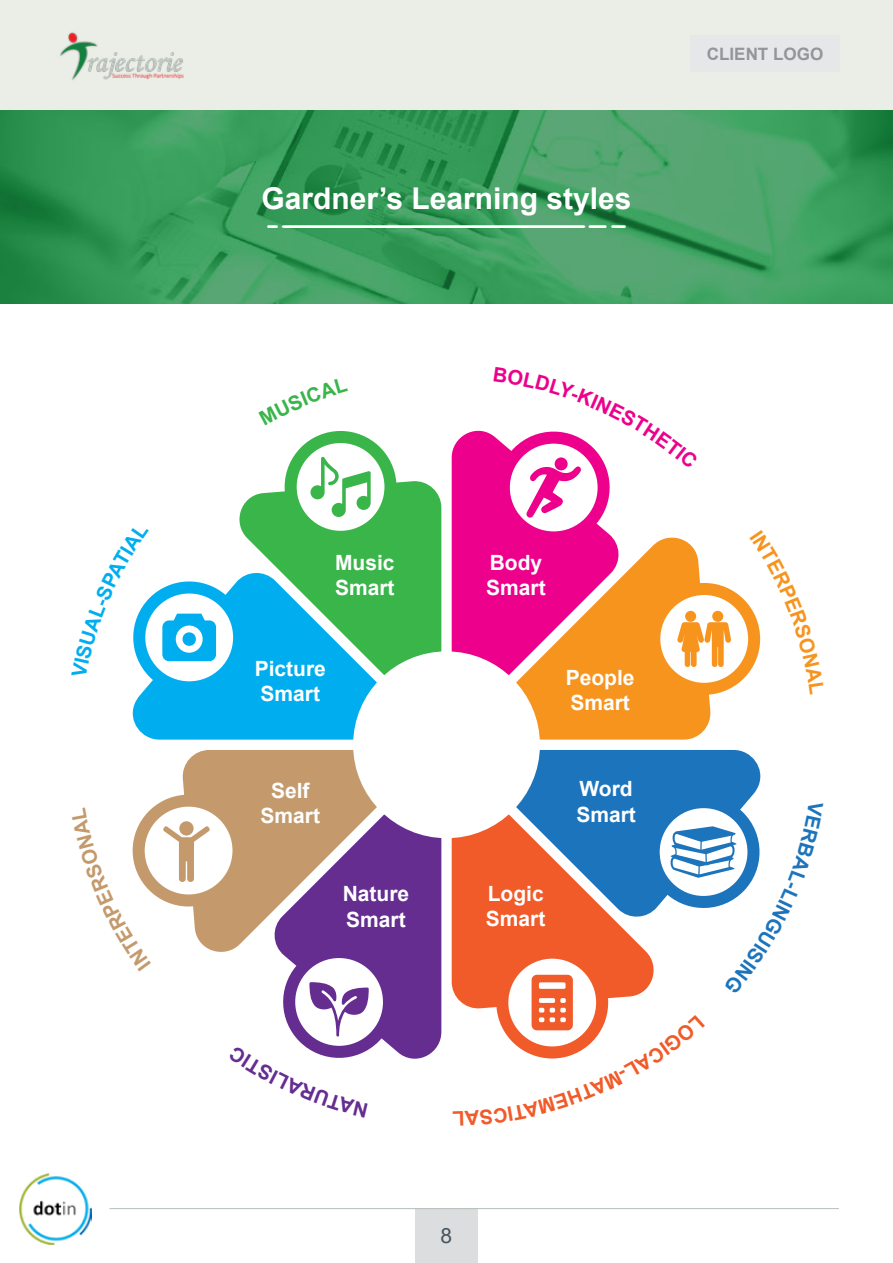
<style>
.page{position:relative;width:893px;height:1263px;background:#fff}
.page>*{position:absolute;margin:0;border:0;box-sizing:border-box;transform-origin:0 0}
.t1{font:700 30px "Arial";color:#fff}
.t2{font:700 21px/25.2px "Arial";color:#fff}
.t3{font:21px "Arial";color:#455560}
.t4{font:700 17.1px "Arial";color:#939598}
</style>
<div class="page">
<div style="left:415px;top:1208px;width:63px;height:55px;background:#dcddde"></div>
<hr style="left:109px;top:1208px;width:730px;height:1px;background:#b6bfba">
<div style="left:0;top:0;width:893px;height:261px;background:#eaeee7"></div>
<img style="left:0;top:111px;width:893px;height:193px">
<img style="left:60px;top:32px;width:124px;height:48px">
<div style="left:690px;top:36px;width:150px;height:36px;background:#e6e7e8"></div>
<img style="left:20px;top:1174px;width:71px;height:70px">
<svg style="left:239px;top:431px;width:202px;height:229px;fill:#39b54a"></svg>
<div style="left:297px;top:443px;width:87px;height:88px;background:#fff;border-radius:50%"></div>
<svg style="left:531px;top:537px;width:218px;height:203px;fill:#f7941e"></svg>
<div style="left:660px;top:595px;width:88px;height:88px;background:#fff;border-radius:50%"></div>
<svg style="left:132px;top:570px;width:273px;height:170px;background:#1fb5ca"></svg>
<div style="left:383px;top:829px;width:58px;height:230px;background:#662d91"></div>
<div style="left:521px;top:750px;width:240px;height:51px;background:#1c75bc"></div>
<svg style="left:452px;top:430px;width:170px;height:274px;background:#f03677"></svg>
<svg style="left:151px;top:750px;width:254px;height:209px;fill:#c49a6c"></svg>
<div style="left:145px;top:807px;width:87px;height:87px;background:#fff;border-radius:50%"></div>
<div style="left:353px;top:651px;width:187px;height:187px;background:#fff;border-radius:50%"></div>
<svg style="left:310px;top:457px;width:61px;height:60px"></svg>
<div style="left:712px;top:611px;width:11px;height:11px;background:#f7941e;border-radius:50%"></div>
<div style="left:685px;top:611px;width:11px;height:11px;background:#f7941e;border-radius:50%"></div>
<svg style="left:677px;top:622px;width:54px;height:45px"></svg>
<svg style="left:179px;top:821px;width:15px;height:14px"></svg>
<svg style="left:163px;top:826px;width:47px;height:56px"></svg>
<svg style="left:267px;top:225px;width:318px;height:3px"></svg>
<hr style="left:588px;top:225px;width:19px;height:3px;background:#fff">
<hr style="left:611px;top:225px;width:15px;height:3px;background:#fff">
<svg style="left:132px;top:570px;width:101px;height:111px"></svg>
<svg style="left:493px;top:430px;width:129px;height:101px"></svg>
<svg style="left:749px;top:605px;width:12px;height:68px"></svg>
<svg style="left:453px;top:801px;width:307px;height:258px"></svg>
<svg style="left:228px;top:958px;width:155px;height:100px"></svg>
<svg style="left:132px;top:809px;width:19px;height:83px"></svg>
<h1 class="t1" style="left:261px;top:178px;width:372px">Gardner’s Learning styles</h1>
<p class="t4" style="left:707px;top:43px;width:118px">CLIENT LOGO</p>
<p class="t2" style="left:335px;top:550px;width:61px">Music<br>Smart</p>
<p class="t2" style="left:486px;top:550px;width:61px">Body<br>Smart</p>
<p class="t2" style="left:255px;top:657px;width:73px">Picture<br>Smart</p>
<p class="t2" style="left:566px;top:666px;width:70px">People<br>Smart</p>
<p class="t2" style="left:261px;top:778px;width:61px;text-align:center">Self<br>Smart</p>
<p class="t2" style="left:343px;top:882px;width:68px">Nature<br>Smart</p>
<p class="t2" style="left:486px;top:882px;width:61px">Logic<br>Smart</p>
<p class="t2" style="left:576px;top:777px;width:61px">Word<br>Smart</p>
<p class="t3" style="left:441px;top:1221px;width:13px">8</p>
</div>
